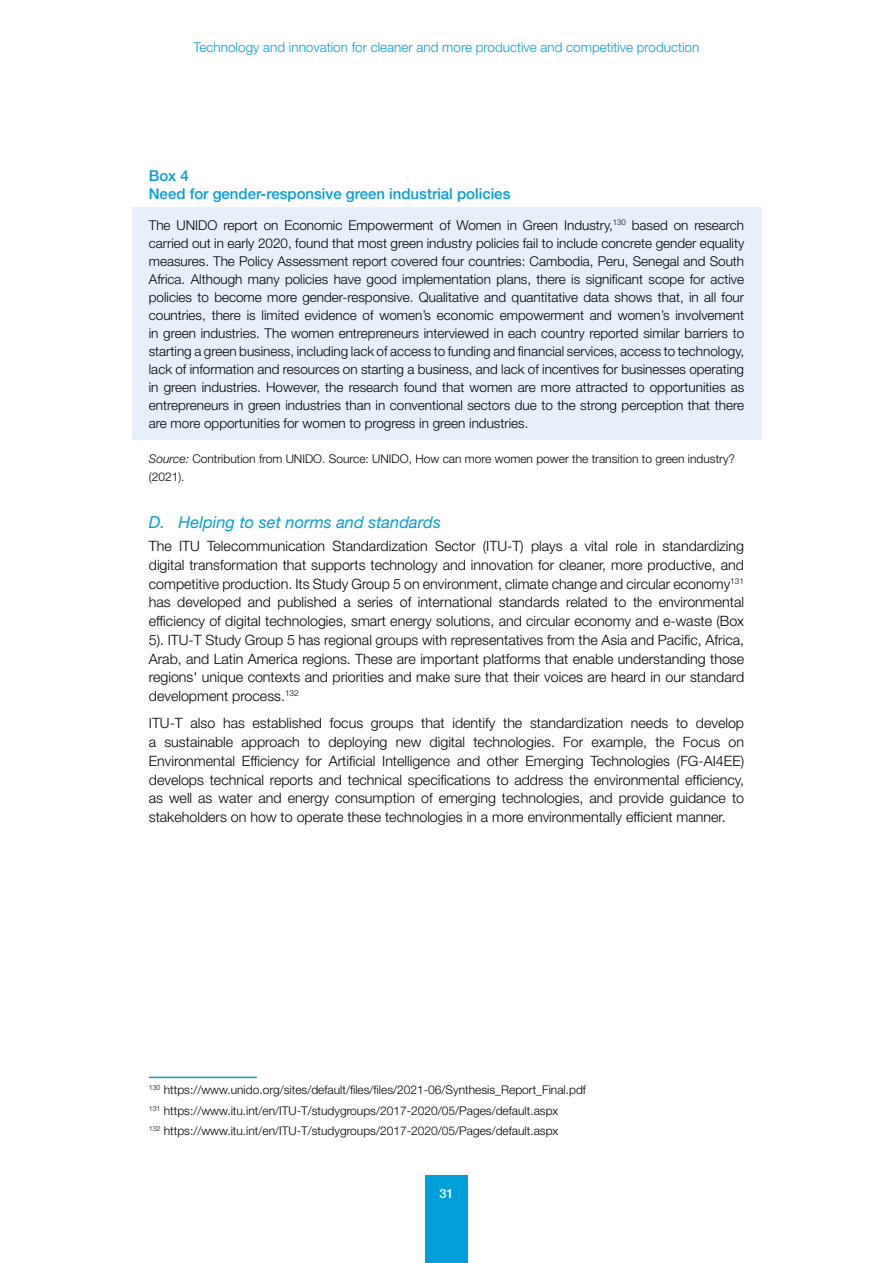
<style>
.page{position:relative;width:893px;height:1263px;background:#fff}
.page>*{position:absolute;margin:0;border:0;box-sizing:border-box;transform-origin:0 0}
.t1{font:italic 16.5px "Helvetica Neue LT Std";color:#009edb}
.t2{font:500 15px/18px "Helvetica Neue LT Std";color:#009edb}
.t3{font:300 14.25px/18.8px "Helvetica Neue LT Std";color:#000;text-align:justify}
.t4{font:300 13.5px/18px "Helvetica Neue LT Std";color:#000;text-align:justify}
.t5{font:300 13.5px "Helvetica Neue LT Std";color:#009edb}
.t6{font:500 12.75px "Helvetica Neue LT Std";color:#fff}
.t7{font:300 12px/20.7px "Helvetica Neue LT Std";color:#000}
.s1{font-style:italic}
</style>
<div class="page">
<div style="left:425px;top:1176px;width:43px;height:87px;background:#009edb"></div>
<div style="left:132px;top:207px;width:629px;height:233px;background:#e7f0fa"></div>
<hr style="left:149px;top:1077px;width:108px;height:1px;background:#009edb">
<p class="t5" style="left:194px;top:39px;width:507px">Technology and innovation for cleaner and more productive and competitive production</p>
<p class="t2" style="left:149px;top:166px;width:363px">Box 4<br>Need for gender-responsive green industrial policies</p>
<p class="t4" style="left:149px;top:215px;width:597px">The UNIDO report on Economic Empowerment of Women in Green Industry,<sup>130</sup> based on research carried out in early 2020, found that most green industry policies fail to include concrete gender equality measures. The Policy Assessment report covered four countries: Cambodia, Peru, Senegal and South Africa. Although many policies have good implementation plans, there is significant scope for active policies to become more gender-responsive. Qualitative and quantitative data shows that, in all four countries, there is limited evidence of women’s economic empowerment and women’s involvement in green industries. The women entrepreneurs interviewed in each country reported similar barriers to starting a green business, including lack of access to funding and financial services, access to technology, lack of information and resources on starting a business, and lack of incentives for businesses operating in green industries. However, the research found that women are more attracted to opportunities as entrepreneurs in green industries than in conventional sectors due to the strong perception that there are more opportunities for women to progress in green industries.</p>
<p class="t7" style="left:149px;top:449px;width:588px;line-height:18px"><span class="s1">Source:</span> Contribution from UNIDO. Source: UNIDO, How can more women power the transition to green industry? (2021).</p>
<p class="t1" style="left:149px;top:512px;width:294px">D. Helping to set norms and standards</p>
<p class="t3" style="left:149px;top:536px;width:597px">The ITU Telecommunication Standardization Sector (ITU-T) plays a vital role in standardizing digital transformation that supports technology and innovation for cleaner, more productive, and competitive production. Its Study Group 5 on environment, climate change and circular economy<sup>131 </sup>has developed and published a series of international standards related to the environmental efficiency of digital technologies, smart energy solutions, and circular economy and e-waste (Box 5). ITU-T Study Group 5 has regional groups with representatives from the Asia and Pacific, Africa, Arab, and Latin America regions. These are important platforms that enable understanding those regions' unique contexts and priorities and make sure that their voices are heard in our standard development process.<sup>132</sup></p>
<p class="t3" style="left:149px;top:714px;width:597px">ITU-T also has established focus groups that identify the standardization needs to develop a sustainable approach to deploying new digital technologies. For example, the Focus on Environmental Efficiency for Artificial Intelligence and other Emerging Technologies (FG-AI4EE) develops technical reports and technical specifications to address the environmental efficiency, as well as water and energy consumption of emerging technologies, and provide guidance to stakeholders on how to operate these technologies in a more environmentally efficient manner.</p>
<p class="t7" style="left:149px;top:1079px;width:439px"><sup>130</sup> https://www.unido.org/sites/default/files/files/2021-06/Synthesis_Report_Final.pdf<br><sup>131</sup> https://www.itu.int/en/ITU-T/studygroups/2017-2020/05/Pages/default.aspx<br><sup>132</sup> https://www.itu.int/en/ITU-T/studygroups/2017-2020/05/Pages/default.aspx</p>
<p class="t6" style="left:439px;top:1186px;width:16px">31</p>
</div>
